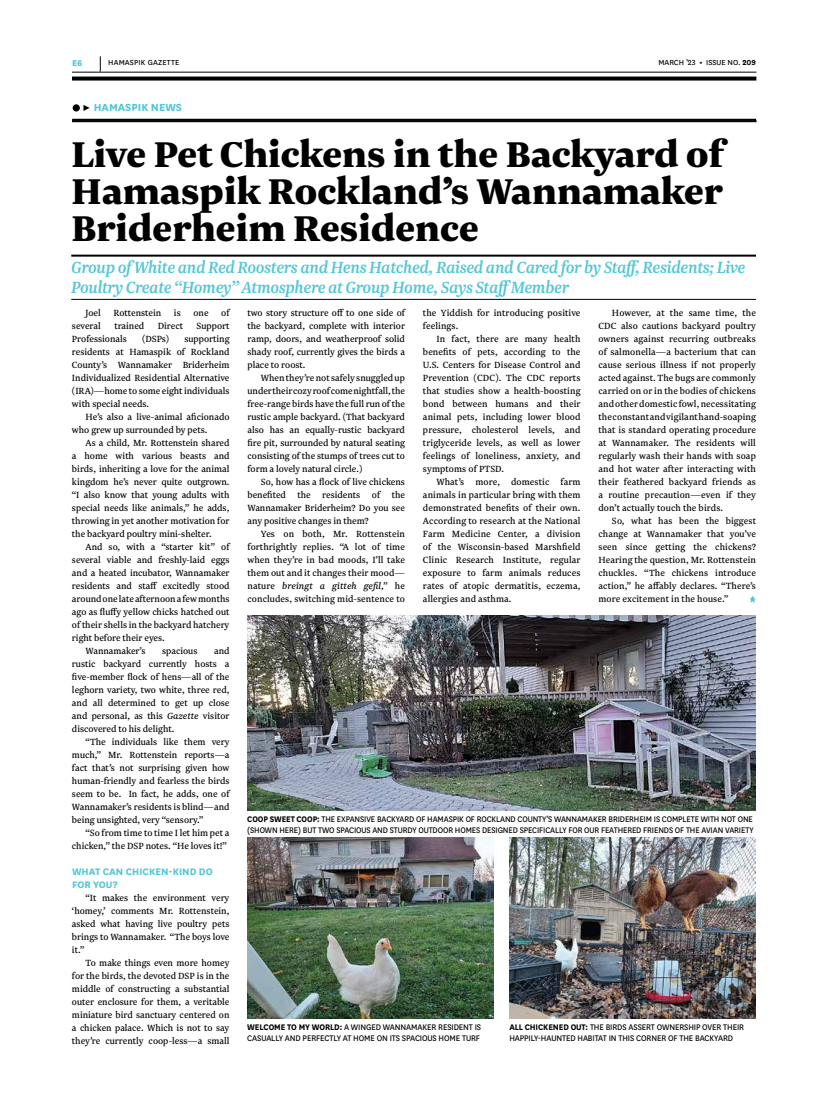
<style>
.page{position:relative;width:828px;height:1116px;background:#fff}
.page>*{position:absolute;margin:0;border:0;box-sizing:border-box;transform-origin:0 0}
.t1{font:900 42px/37px "Newzald";letter-spacing:-.01em;color:#000;text-align:justify}
.t2{font:italic 500 19px/20px "Newzald";letter-spacing:-.02em;color:#53c6d6;scale:.95 1}
.t3{font:700 12px "National";color:#53c6d6}
.t4{font:700 11px/13px "National";color:#53c6d6}
.t5{font:10.5px/13px "Newzald";color:#000;text-align:justify}
.t6{font:800 9.9px "National";color:#53c6d6}
.t7{font:9.5px/11px "National";letter-spacing:-.01em;color:#000;scale:.92 1}
.t8{font:9.5px/11px "National";letter-spacing:-.01em;color:#000;scale:.94 1}
.t9{font:8.5px "National";color:#000}
.t10{font:8.5px "National";letter-spacing:.02em;color:#000}
.s1{font-weight:700}
.s2{font-style:italic}
</style>
<div class="page">
<hr style="left:72px;top:119px;width:684px;height:2px;background:#000">
<div style="left:73px;top:104px;width:7px;height:8px;background:#000;border-radius:50%"></div>
<svg style="left:83px;top:105px;width:7px;height:6px"></svg>
<hr style="left:72px;top:120px;width:685px;height:2px;background:#000">
<svg style="left:749px;top:596px;width:7px;height:7px"></svg>
<hr style="left:71px;top:255px;width:685px;height:2px;background:#000">
<hr style="left:71px;top:299px;width:685px;height:1px;background:#000">
<img style="left:247px;top:615px;width:509px;height:195px">
<img style="left:247px;top:838px;width:247px;height:180px">
<img style="left:509px;top:838px;width:247px;height:180px">
<svg style="left:72px;top:77px;width:684px;height:4px;background:#1c1c1c"></svg>
<hr style="left:72px;top:72px;width:684px;height:1px;background:#000">
<svg style="left:100px;top:56px;width:1px;height:16px"></svg>
<p class="t6" style="left:72px;top:55px;width:12px">E6</p>
<p class="t10" style="left:108px;top:57px;width:73px">HAMASPIK GAZETTE</p>
<p class="t9" style="left:658px;top:57px;width:99px">MARCH ’23 <span class="s1">•</span> ISSUE NO. <span class="s1">209</span></p>
<p class="t3" style="left:94px;top:99px;width:90px">HAMASPIK NEWS</p>
<h1 class="t1" style="left:71px;top:134px;width:654px">Live Pet Chickens in the Backyard of Hamaspik Rockland’s Wannamaker Briderheim Residence</h1>
<h2 class="t2" style="left:71px;top:257px;width:711px">Group of White and Red Roosters and Hens Hatched, Raised and Cared for by Staff, Residents; Live<br>Poultry Create “Homey” Atmosphere at Group Home, Says StaffMember</h2>
<p class="t5" style="left:72px;top:306px;width:159px;text-indent:14px">Joel Rottenstein is one of several</p>
<p class="t5" style="left:114px;top:319px;width:31px">trained</p>
<p class="t5" style="left:158px;top:319px;width:27px">Direct</p>
<p class="t5" style="left:197px;top:319px;width:34px">Support</p>
<p class="t5" style="left:72px;top:332px;width:56px">Professionals</p>
<p class="t5" style="left:142px;top:332px;width:29px">(DSPs)</p>
<p class="t5" style="left:72px;top:332px;width:159px;text-indent:112px">supporting residents at Hamaspik of Rockland County’s Wannamaker Briderheim Individualized Residential Alternative (IRA)—home to some eight individuals with special needs.</p>
<p class="t5" style="left:72px;top:410px;width:159px;text-indent:14px">He’s also a live-animal aficionado who grew up surrounded by pets.</p>
<p class="t5" style="left:72px;top:436px;width:159px;text-indent:14px">As a child, Mr. Rottenstein shared a home with various beasts and birds, inheriting a love for the animal kingdom he’s never quite outgrown. “I also know that young adults with special needs like animals,” he adds, throwing in yet another motivation for the backyard poultry mini-shelter.</p>
<p class="t5" style="left:86px;top:540px;width:146px">And so, with a “starter kit” of</p>
<p class="t5" style="left:72px;top:553px;width:159px">several viable and freshly-laid eggs</p>
<p class="t5" style="left:72px;top:566px;width:159px">and a heated incubator, Wannamaker</p>
<p class="t5" style="left:72px;top:579px;width:159px">residents and staff excitedly stood</p>
<p class="t5" style="left:72px;top:592px;width:159px">around one late afternoon a few months</p>
<p class="t5" style="left:72px;top:605px;width:159px">ago as fluffy yellow chicks hatched out</p>
<p class="t5" style="left:72px;top:618px;width:159px">of their shells in the backyard hatchery</p>
<p class="t5" style="left:72px;top:631px;width:94px">right before their eyes.</p>
<p class="t5" style="left:86px;top:644px;width:61px">Wannamaker’s</p>
<p class="t5" style="left:162px;top:644px;width:37px">spacious</p>
<p class="t5" style="left:72px;top:644px;width:159px;text-indent:142px">and rustic backyard currently hosts a five-member flock of hens—all of the leghorn variety, two white, three red, and all determined to get up close and personal, as this <span class="s2">Gazette</span> visitor discovered to his delight.</p>
<p class="t5" style="left:72px;top:735px;width:159px;text-indent:14px">“The individuals like them very much,” Mr. Rottenstein reports—a fact that’s not surprising given how human-friendly and fearless the birds seem to be. In fact, he adds, one of Wannamaker’s residents is blind—and being unsighted, very “sensory.”</p>
<p class="t5" style="left:72px;top:826px;width:159px;text-align:right">“So from time to time I let him pet a chicken,” the DSP notes. “He loves it!”</p>
<p class="t4" style="left:72px;top:864px;width:142px">WHAT CAN CHICKEN-KIND DO<br>FOR YOU?</p>
<p class="t5" style="left:72px;top:891px;width:159px;text-indent:14px">“It makes the environment very ‘homey,’ comments Mr. Rottenstein, asked what having live poultry pets brings to Wannamaker. “The boys love it.”</p>
<p class="t5" style="left:72px;top:956px;width:159px;text-indent:14px">To make things even more homey for the birds, the devoted DSP is in the middle of constructing a substantial outer enclosure for them, a veritable miniature bird sanctuary centered on a chicken palace. Which is not to say they’re currently coop-less—a small</p>
<p class="t5" style="left:247px;top:306px;width:159px">two story structure off to one side of the backyard, complete with interior ramp, doors, and weatherproof solid shady roof, currently gives the birds a place to roost.</p>
<p class="t5" style="left:247px;top:371px;width:159px;text-indent:14px">When they’re not safely snuggled up under their cozy roof come nightfall, the free-range birds have the full run of the rustic ample backyard. (That backyard also has an equally-rustic backyard fire pit, surrounded by natural seating consisting of the stumps of trees cut to form a lovely natural circle.)</p>
<p class="t5" style="left:247px;top:475px;width:159px;text-indent:14px">So, how has a flock of live chickens benefited the residents of the Wannamaker Briderheim? Do you see any positive changes in them?</p>
<p class="t5" style="left:247px;top:527px;width:159px;text-indent:14px">Yes on both, Mr. Rottenstein forthrightly replies. “A lot of time when they’re in bad moods, I’ll take them out and it changes their mood— nature <span class="s2">breingt a gitteh gefil</span>,” he concludes, switching mid-sentence to</p>
<p class="t5" style="left:423px;top:306px;width:159px">the Yiddish for introducing positive feelings.</p>
<p class="t5" style="left:423px;top:332px;width:159px;text-indent:14px">In fact, there are many health benefits of pets, according to the U.S. Centers for Disease Control and Prevention (CDC). The CDC reports that studies show a health-boosting bond between humans and their animal pets, including lower blood pressure, cholesterol levels, and triglyceride levels, as well as lower feelings of loneliness, anxiety, and symptoms of PTSD.</p>
<p class="t5" style="left:423px;top:475px;width:159px;text-indent:14px">What’s more, domestic farm animals in particular bring with them demonstrated benefits of their own.<br>According to research at the National Farm Medicine Center, a division of the Wisconsin-based Marshfield Clinic Research Institute, regular exposure to farm animals reduces rates of atopic dermatitis, eczema, allergies and asthma.</p>
<p class="t5" style="left:598px;top:306px;width:159px;text-indent:14px">However, at the same time, the CDC also cautions backyard poultry owners against recurring outbreaks of salmonella—a bacterium that can cause serious illness if not properly acted against. The bugs are commonly carried on or in the bodies of chickens and other domestic fowl, necessitating the constant and vigilant hand-soaping that is standard operating procedure at Wannamaker. The residents will regularly wash their hands with soap and hot water after interacting with their feathered backyard friends as a routine precaution—even if they don’t actually touch the birds.</p>
<p class="t5" style="left:598px;top:514px;width:159px;text-indent:14px">So, what has been the biggest change at Wannamaker that you’ve seen since getting the chickens?<br>Hearing the question, Mr. Rottenstein chuckles. “The chickens introduce action,” he affably declares. “There’s more excitement in the house.”</p>
<p class="t7" style="left:247px;top:813px;width:552px"><span class="s1">COOP SWEET COOP:</span> THE EXPANSIVE BACKYARD OF HAMASPIK OF ROCKLAND COUNTY’S WANNAMAKER BRIDERHEIM IS COMPLETE WITH NOT ONE (SHOWN HERE) BUT TWO SPACIOUS AND STURDY OUTDOOR HOMES DESIGNED SPECIFICALLY FOR OUR FEATHERED FRIENDS OF THE AVIAN VARIETY</p>
<p class="t8" style="left:247px;top:1021px;width:250px"><span class="s1">WELCOME TO MY WORLD:</span> A WINGED WANNAMAKER RESIDENT IS<br>CASUALLY AND PERFECTLY AT HOME ON ITS SPACIOUS HOME TURF</p>
<p class="t8" style="left:509px;top:1021px;width:251px"><span class="s1">ALL CHICKENED OUT:</span> THE BIRDS ASSERT OWNERSHIP OVER THEIR<br>HAPPILY-HAUNTED HABITAT IN THIS CORNER OF THE BACKYARD</p>
</div>
